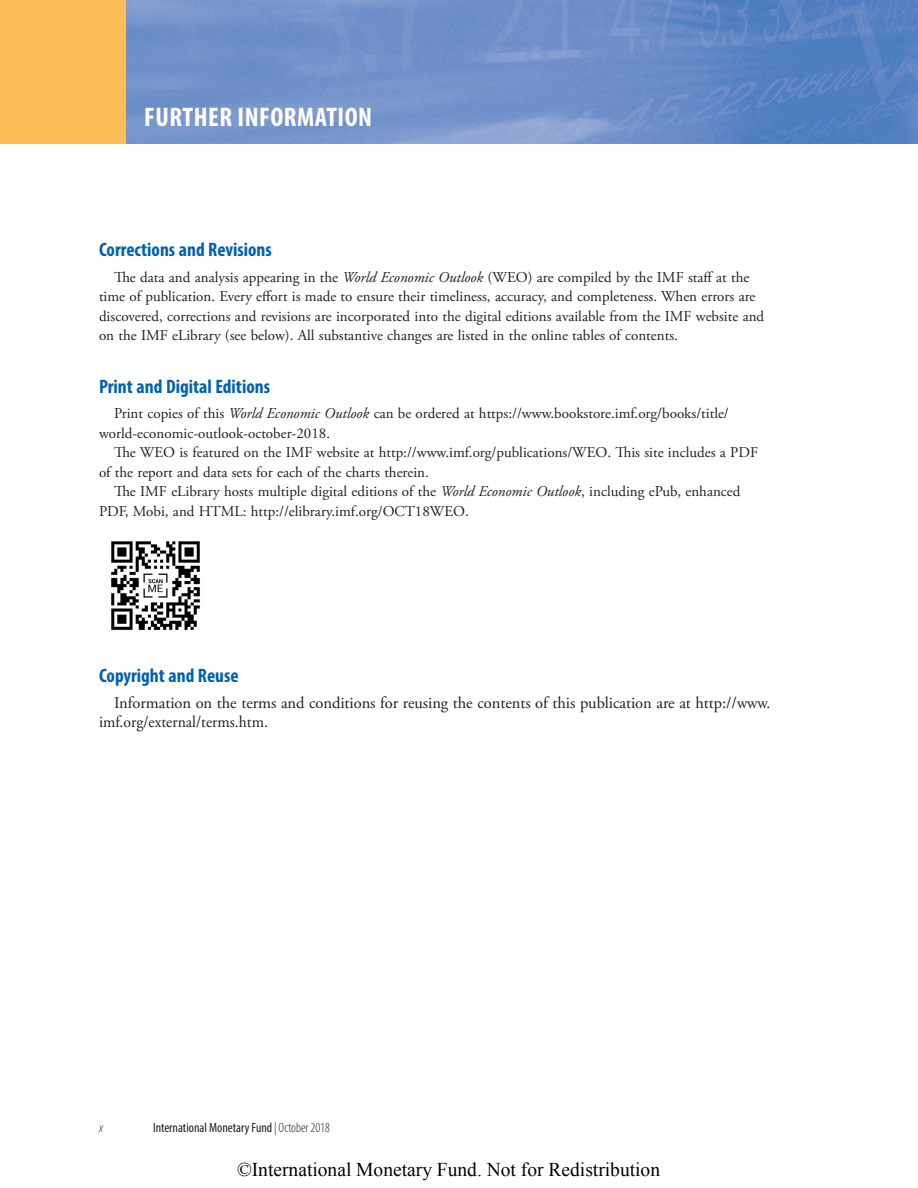
<style>
.page{position:relative;width:918px;height:1188px;background:#fff}
.page>*{position:absolute;margin:0;border:0;box-sizing:border-box;transform-origin:0 0}
.t1{font:700 condensed 27px "Myriad Pro";letter-spacing:.02em;color:#fff}
.t2{font:700 condensed 19.5px "Myriad Pro";color:#0161b0}
.t3{font:19.5px "Times New Roman";color:#000}
.t4{font:16.5px/19.5px "Adobe Garamond Pro";letter-spacing:-.005em;color:#231f20}
.t5{font:15px/19.5px "Adobe Garamond Pro";color:#231f20}
.t6{font:condensed 13.5px "Myriad Pro";color:#231f20}
.t7{font:italic 300 condensed 13.5px "Myriad Pro";color:#231f20}
.s1{font-style:italic}
.s2{font-weight:300;font-style:italic}
.s3{font-weight:300}
</style>
<div class="page">
<div style="left:0;top:0;width:127px;height:143px;background:#fdbe56"></div>
<img style="left:127px;top:0;width:791px;height:143px">
<img style="left:111px;top:541px;width:89px;height:90px">
<h1 class="t1" style="left:144px;top:100px;width:229px">FURTHER INFORMATION</h1>
<h2 class="t2" style="left:99px;top:237px;width:174px">Corrections and Revisions</h2>
<p class="t5" style="left:99px;top:268px;width:667px;text-indent:15px">The data and analysis appearing in the <span class="s1">World Economic Outlook</span> (WEO) are compiled by the IMF staff at the time of publication. Every effort is made to ensure their timeliness, accuracy, and completeness. When errors are discovered, corrections and revisions are incorporated into the digital editions available from the IMF website and on the IMF eLibrary (see below). All substantive changes are listed in the online tables of contents.</p>
<h2 class="t2" style="left:99px;top:374px;width:173px">Print and Digital Editions</h2>
<p class="t5" style="left:99px;top:404px;width:631px;text-indent:15px">Print copies of this <span class="s1">World Economic Outlook</span> can be ordered at https://www.bookstore.imf.org/books/title/ world-economic-outlook-october-2018.</p>
<p class="t5" style="left:99px;top:443px;width:661px;text-indent:15px">The WEO is featured on the IMF website at http://www.imf.org/publications/WEO. This site includes a PDF of the report and data sets for each of the charts therein.</p>
<p class="t5" style="left:99px;top:482px;width:643px;text-indent:15px">The IMF eLibrary hosts multiple digital editions of the <span class="s1">World Economic Outlook</span>, including ePub, enhanced<br>PDF, Mobi, and HTML: http://elibrary.imf.org/OCT18WEO.</p>
<h2 class="t2" style="left:99px;top:663px;width:141px">Copyright and Reuse</h2>
<p class="t4" style="left:99px;top:693px;width:673px;text-indent:15px">Information on the terms and conditions for reusing the contents of this publication are at http://www. imf.org/external/terms.htm.</p>
<p class="t7" style="left:99px;top:1120px;width:6px">x</p>
<p class="t6" style="left:153px;top:1120px;width:178px">International Monetary Fund <span class="s2">|</span> <span class="s3">October 2018</span></p>
<h2 class="t3" style="left:237px;top:1156px;width:425px">©International Monetary Fund. Not for Redistribution</h2>
</div>
